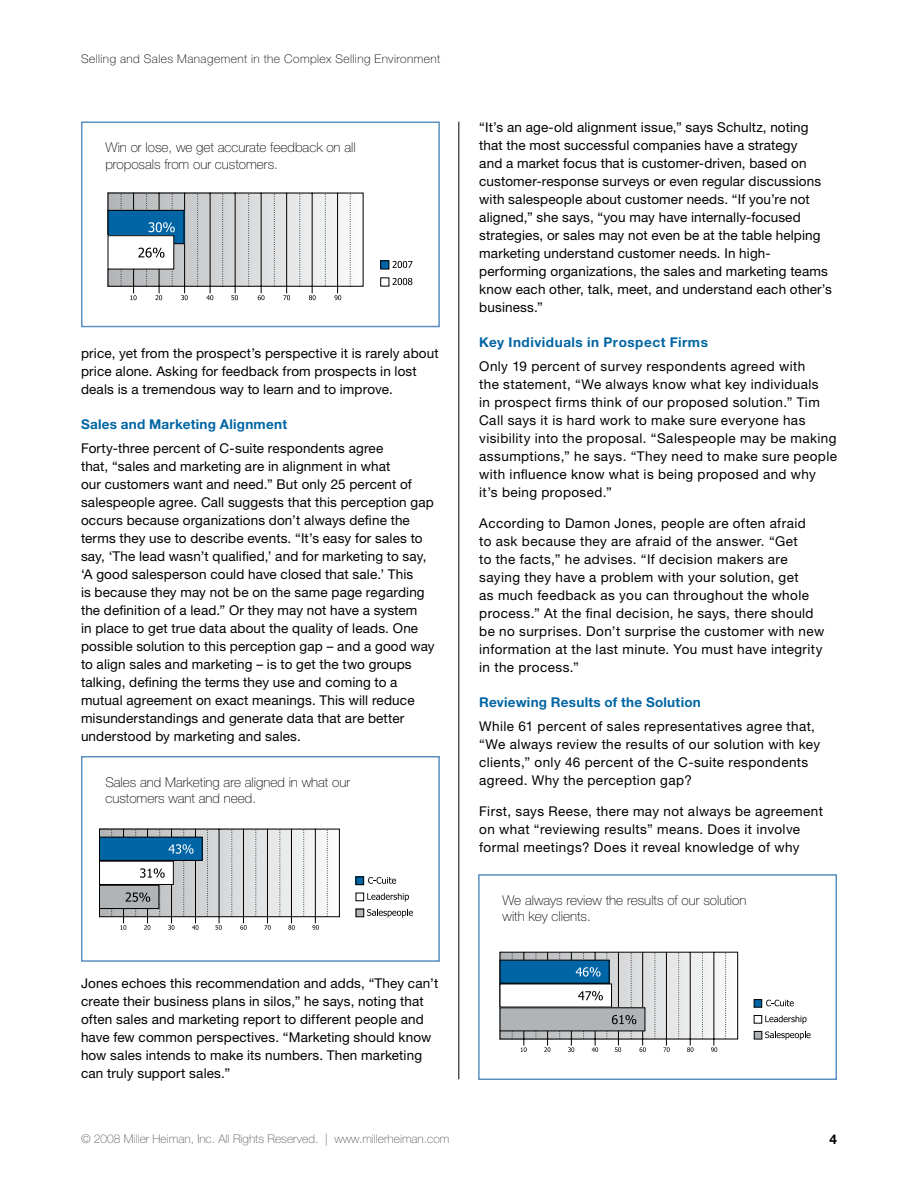
<style>
.page{position:relative;width:918px;height:1188px;background:#fff}
.page>*{position:absolute;margin:0;border:0;box-sizing:border-box;transform-origin:0 0}
.t1{font:13.5px/18px "Helvetica Neue";letter-spacing:.015em;color:#000}
.t2{font:100 13.5px/16.2px "Helvetica Neue";color:#000}
.t3{font:700 13.5px "Helvetica Neue";letter-spacing:.02em;color:#0065a4}
.t4{font:700 13.5px "Helvetica Neue";letter-spacing:.04em;color:#0065a4}
.t5{font:100 12px "Helvetica Neue";color:#58595b}
.t6{font:100 12px "Helvetica Neue";letter-spacing:.04em;color:#000}
</style>
<div class="page">
<hr style="left:459px;top:122px;width:1px;height:957px;background:#000">
<div style="left:81px;top:122px;width:359px;height:205px;border:2px solid #5a90c1"></div>
<svg style="left:107px;top:193px;width:257px;height:107px"></svg>
<div style="left:381px;top:261px;width:8px;height:8px;background:#0065a4"></div>
<div style="left:380px;top:260px;width:9px;height:9px;border:1px solid #000"></div>
<div style="left:380px;top:277px;width:9px;height:9px;border:1px solid #000"></div>
<svg style="left:393px;top:261px;width:19px;height:7px"></svg>
<svg style="left:393px;top:278px;width:19px;height:7px"></svg>
<div style="left:81px;top:756px;width:359px;height:206px;border:2px solid #5a90c1"></div>
<div style="left:356px;top:877px;width:8px;height:8px;background:#0065a4"></div>
<div style="left:356px;top:877px;width:8px;height:8px;border:1px solid #000"></div>
<div style="left:356px;top:893px;width:8px;height:8px;border:1px solid #000"></div>
<svg style="left:368px;top:877px;width:28px;height:7px"></svg>
<svg style="left:367px;top:893px;width:42px;height:8px"></svg>
<svg style="left:99px;top:829px;width:241px;height:101px"></svg>
<div style="left:99px;top:885px;width:60px;height:24px;border:1px solid #000"></div>
<div style="left:356px;top:909px;width:8px;height:8px;background:#b1b4b6"></div>
<div style="left:356px;top:909px;width:8px;height:8px;border:1px solid #000"></div>
<svg style="left:367px;top:909px;width:46px;height:9px"></svg>
<div style="left:478px;top:874px;width:359px;height:206px;border:2px solid #5a90c1"></div>
<div style="left:754px;top:999px;width:8px;height:8px;background:#0065a4"></div>
<div style="left:754px;top:999px;width:8px;height:9px;border:1px solid #000"></div>
<div style="left:754px;top:1015px;width:8px;height:9px;border:1px solid #000"></div>
<svg style="left:766px;top:1000px;width:28px;height:6px"></svg>
<svg style="left:765px;top:1015px;width:42px;height:9px"></svg>
<svg style="left:499px;top:952px;width:239px;height:100px"></svg>
<div style="left:500px;top:1007px;width:145px;height:24px;border:1px solid #000"></div>
<div style="left:754px;top:1031px;width:8px;height:8px;background:#b1b4b6"></div>
<div style="left:754px;top:1031px;width:8px;height:8px;border:1px solid #000"></div>
<svg style="left:765px;top:1031px;width:46px;height:9px"></svg>
<p class="t6" style="left:81px;top:52px;width:361px">Selling and Sales Management in the Complex Selling Environment</p>
<p class="t2" style="left:105px;top:139px;width:252px">Win or lose, we get accurate feedback on all proposals from our customers.</p>
<p class="t1" style="left:81px;top:344px;width:359px">price, yet from the prospect’s perspective it is rarely about price alone. Asking for feedback from prospects in lost deals is a tremendous way to learn and to improve.</p>
<p class="t3" style="left:81px;top:416px;width:208px">Sales and Marketing Alignment</p>
<p class="t1" style="left:81px;top:439px;width:355px">Forty-three percent of C-suite respondents agree<br>that, “sales and marketing are in alignment in what<br>our customers want and need.” But only 25 percent of salespeople agree. Call suggests that this perception gap occurs because organizations don’t always define the terms they use to describe events. “It’s easy for sales to say, ‘The lead wasn’t qualified,’ and for marketing to say, ‘A good salesperson could have closed that sale.’ This<br>is because they may not be on the same page regarding the definition of a lead.” Or they may not have a system<br>in place to get true data about the quality of leads. One possible solution to this perception gap – and a good way to align sales and marketing – is to get the two groups talking, defining the terms they use and coming to a mutual agreement on exact meanings. This will reduce misunderstandings and generate data that are better understood by marketing and sales.</p>
<p class="t2" style="left:105px;top:774px;width:246px">Sales and Marketing are aligned in what our customers want and need.</p>
<p class="t1" style="left:81px;top:974px;width:359px">Jones echoes this recommendation and adds, “They can’t create their business plans in silos,” he says, noting that often sales and marketing report to different people and have few common perspectives. “Marketing should know how sales intends to make its numbers. Then marketing can truly support sales.”</p>
<p class="t5" style="left:81px;top:1132px;width:370px">© 2008 Miller Heiman, Inc. All Rights Reserved. | www.millerheiman.com</p>
<p class="t1" style="left:479px;top:118px;width:354px">“It’s an age-old alignment issue,” says Schultz, noting that the most successful companies have a strategy<br>and a market focus that is customer-driven, based on customer-response surveys or even regular discussions with salespeople about customer needs. “If you’re not aligned,” she says, “you may have internally-focused strategies, or sales may not even be at the table helping marketing understand customer needs. In high&shy;performing organizations, the sales and marketing teams know each other, talk, meet, and understand each other’s business.”</p>
<p class="t4" style="left:479px;top:334px;width:230px">Key Individuals in Prospect Firms</p>
<p class="t1" style="left:479px;top:357px;width:359px">Only 19 percent of survey respondents agreed with<br>the statement, “We always know what key individuals<br>in prospect firms think of our proposed solution.” Tim Call says it is hard work to make sure everyone has visibility into the proposal. “Salespeople may be making assumptions,” he says. “They need to make sure people with influence know what is being proposed and why it’s being proposed.”</p>
<p class="t1" style="left:479px;top:514px;width:347px">According to Damon Jones, people are often afraid<br>to ask because they are afraid of the answer. “Get<br>to the facts,” he advises. “If decision makers are saying they have a problem with your solution, get<br>as much feedback as you can throughout the whole process.” At the final decision, he says, there should be no surprises. Don’t surprise the customer with new information at the last minute. You must have integrity in the process.”</p>
<p class="t3" style="left:479px;top:694px;width:223px">Reviewing Results of the Solution</p>
<p class="t1" style="left:479px;top:717px;width:342px">While 61 percent of sales representatives agree that, “We always review the results of our solution with key clients,” only 46 percent of the C-suite respondents agreed. Why the perception gap?</p>
<p class="t1" style="left:479px;top:802px;width:345px">First, says Reese, there may not always be agreement on what “reviewing results” means. Does it involve formal meetings? Does it reveal knowledge of why</p>
<p class="t2" style="left:503px;top:892px;width:245px">We always review the results of our solution with key clients.</p>
</div>
